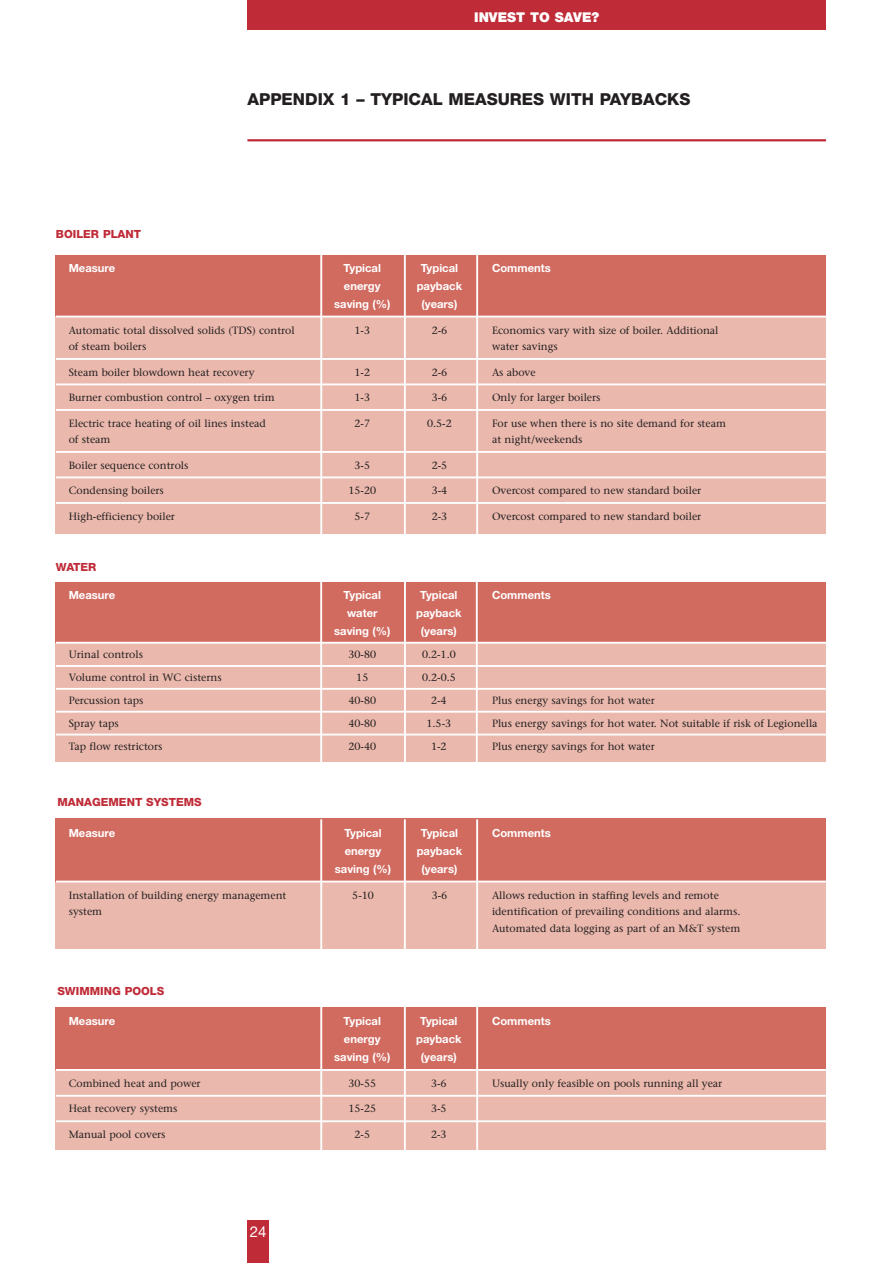
<style>
.page{position:relative;width:893px;height:1263px;background:#fff}
.page>*{position:absolute;margin:0;border:0;box-sizing:border-box;transform-origin:0 0}
.t1{font:800 16.5px "Helvetica Neue";color:#231f20}
.t2{font:15px "Helvetica Neue";color:#fff}
.t3{font:900 13.5px "Helvetica Neue";color:#fff}
.t4{font:700 11.25px "Helvetica Neue";color:#fff}
.t5{font:800 11.25px "Helvetica Neue";color:#bf2b37}
.t6{font:10.5px/16.5px "Stone Serif";color:#231f20}
</style>
<div class="page">
<div style="left:247px;top:1220px;width:22px;height:43px;background:#bf2b37"></div>
<div style="left:247px;top:0;width:579px;height:30px;background:#bf2b37"></div>
<hr style="left:247px;top:139px;width:579px;height:2px;background:#bf2b37">
<div style="left:56px;top:255px;width:770px;height:67px;background:#d16b60"></div>
<div style="left:56px;top:317px;width:770px;height:217px;background:#eab8ac"></div>
<hr style="left:320px;top:255px;width:2px;height:281px;background:#fff">
<hr style="left:404px;top:255px;width:2px;height:281px;background:#fff">
<hr style="left:476px;top:255px;width:2px;height:280px;background:#fff">
<div style="left:56px;top:818px;width:770px;height:68px;background:#d16b60"></div>
<div style="left:56px;top:882px;width:770px;height:67px;background:#eab8ac"></div>
<hr style="left:320px;top:819px;width:2px;height:131px;background:#fff">
<hr style="left:404px;top:819px;width:2px;height:131px;background:#fff">
<hr style="left:476px;top:819px;width:2px;height:131px;background:#fff">
<div style="left:56px;top:1007px;width:770px;height:69px;background:#d16b60"></div>
<div style="left:56px;top:1070px;width:770px;height:79px;background:#eab8ac"></div>
<hr style="left:320px;top:1006px;width:2px;height:144px;background:#fff">
<hr style="left:404px;top:1006px;width:2px;height:144px;background:#fff">
<hr style="left:476px;top:1006px;width:2px;height:144px;background:#fff">
<hr style="left:56px;top:316px;width:770px;height:2px;background:#fff">
<hr style="left:56px;top:358px;width:770px;height:2px;background:#fff">
<hr style="left:56px;top:383px;width:770px;height:2px;background:#fff">
<hr style="left:56px;top:409px;width:770px;height:2px;background:#fff">
<hr style="left:56px;top:451px;width:770px;height:2px;background:#fff">
<hr style="left:56px;top:476px;width:770px;height:2px;background:#fff">
<hr style="left:56px;top:502px;width:770px;height:2px;background:#fff">
<hr style="left:56px;top:881px;width:770px;height:2px;background:#fff">
<hr style="left:56px;top:1069px;width:770px;height:2px;background:#fff">
<hr style="left:56px;top:1095px;width:770px;height:2px;background:#fff">
<hr style="left:56px;top:1120px;width:770px;height:2px;background:#fff">
<div style="left:56px;top:627px;width:770px;height:135px;background:#eab8ac"></div>
<div style="left:56px;top:582px;width:770px;height:61px;background:#d16b60"></div>
<hr style="left:56px;top:642px;width:770px;height:2px;background:#fff">
<hr style="left:56px;top:665px;width:770px;height:2px;background:#fff">
<hr style="left:56px;top:688px;width:770px;height:2px;background:#fff">
<hr style="left:56px;top:711px;width:770px;height:2px;background:#fff">
<hr style="left:56px;top:734px;width:770px;height:2px;background:#fff">
<hr style="left:320px;top:582px;width:2px;height:181px;background:#fff">
<hr style="left:404px;top:582px;width:2px;height:182px;background:#fff">
<hr style="left:476px;top:582px;width:1px;height:181px;background:#fff">
<p class="t3" style="left:474px;top:12px;width:127px">INVEST TO SAVE?</p>
<p class="t5" style="left:56px;top:230px;width:87px">BOILER PLANT</p>
<h1 class="t1" style="left:247px;top:94px;width:444px">APPENDIX 1 – TYPICAL MEASURES WITH PAYBACKS</h1>
<p class="t4" style="left:69px;top:264px;width:48px">Measure</p>
<p class="t4" style="left:343px;top:264px;width:39px">Typical</p>
<p class="t4" style="left:421px;top:264px;width:39px">Typical</p>
<p class="t4" style="left:492px;top:264px;width:60px">Comments</p>
<p class="t4" style="left:344px;top:282px;width:38px">energy</p>
<p class="t4" style="left:416px;top:282px;width:47px">payback</p>
<p class="t4" style="left:334px;top:300px;width:58px">saving (%)</p>
<p class="t4" style="left:421px;top:300px;width:37px">(years)</p>
<p class="t6" style="left:69px;top:323px;width:227px">Automatic total dissolved solids (TDS) control</p>
<p class="t6" style="left:354px;top:323px;width:17px">1-3</p>
<p class="t6" style="left:431px;top:323px;width:17px">2-6</p>
<p class="t6" style="left:492px;top:323px;width:228px">Economics vary with size of boiler. Additional</p>
<p class="t6" style="left:69px;top:339px;width:79px">of steam boilers</p>
<p class="t6" style="left:492px;top:339px;width:67px">water savings</p>
<p class="t6" style="left:69px;top:365px;width:187px">Steam boiler blowdown heat recovery</p>
<p class="t6" style="left:354px;top:365px;width:17px">1-2</p>
<p class="t6" style="left:431px;top:365px;width:17px">2-6</p>
<p class="t6" style="left:492px;top:365px;width:45px">As above</p>
<p class="t6" style="left:69px;top:390px;width:207px">Burner combustion control – oxygen trim</p>
<p class="t6" style="left:354px;top:390px;width:17px">1-3</p>
<p class="t6" style="left:431px;top:390px;width:17px">3-6</p>
<p class="t6" style="left:492px;top:390px;width:110px">Only for larger boilers</p>
<p class="t6" style="left:69px;top:416px;width:199px">Electric trace heating of oil lines instead</p>
<p class="t6" style="left:354px;top:416px;width:17px">2-7</p>
<p class="t6" style="left:427px;top:416px;width:26px">0.5-2</p>
<p class="t6" style="left:492px;top:416px;width:235px">For use when there is no site demand for steam</p>
<p class="t6" style="left:69px;top:432px;width:43px">of steam</p>
<p class="t6" style="left:492px;top:432px;width:92px">at night/weekends</p>
<p class="t6" style="left:69px;top:458px;width:121px">Boiler sequence controls</p>
<p class="t6" style="left:354px;top:458px;width:17px">3-5</p>
<p class="t6" style="left:431px;top:458px;width:17px">2-5</p>
<p class="t6" style="left:69px;top:483px;width:97px">Condensing boilers</p>
<p class="t6" style="left:348px;top:483px;width:29px">15-20</p>
<p class="t6" style="left:431px;top:483px;width:17px">3-4</p>
<p class="t6" style="left:492px;top:483px;width:211px">Overcost compared to new standard boiler</p>
<p class="t6" style="left:69px;top:509px;width:108px">High-efficiency boiler</p>
<p class="t6" style="left:354px;top:509px;width:17px">5-7</p>
<p class="t6" style="left:431px;top:509px;width:17px">2-3</p>
<p class="t6" style="left:492px;top:509px;width:211px">Overcost compared to new standard boiler</p>
<p class="t5" style="left:56px;top:563px;width:42px">WATER</p>
<p class="t4" style="left:69px;top:591px;width:48px">Measure</p>
<p class="t4" style="left:343px;top:591px;width:39px">Typical</p>
<p class="t4" style="left:420px;top:591px;width:39px">Typical</p>
<p class="t4" style="left:492px;top:591px;width:60px">Comments</p>
<p class="t4" style="left:347px;top:609px;width:32px">water</p>
<p class="t4" style="left:416px;top:609px;width:47px">payback</p>
<p class="t4" style="left:334px;top:627px;width:58px">saving (%)</p>
<p class="t4" style="left:421px;top:627px;width:37px">(years)</p>
<p class="t6" style="left:69px;top:647px;width:76px">Urinal controls</p>
<p class="t6" style="left:348px;top:647px;width:29px">30-80</p>
<p class="t6" style="left:422px;top:647px;width:35px">0.2-1.0</p>
<p class="t6" style="left:69px;top:670px;width:154px">Volume control in WC cisterns</p>
<p class="t6" style="left:356px;top:670px;width:14px">15</p>
<p class="t6" style="left:422px;top:670px;width:35px">0.2-0.5</p>
<p class="t6" style="left:69px;top:693px;width:76px">Percussion taps</p>
<p class="t6" style="left:348px;top:693px;width:29px">40-80</p>
<p class="t6" style="left:431px;top:693px;width:17px">2-4</p>
<p class="t6" style="left:492px;top:693px;width:164px">Plus energy savings for hot water</p>
<p class="t6" style="left:69px;top:716px;width:52px">Spray taps</p>
<p class="t6" style="left:348px;top:716px;width:29px">40-80</p>
<p class="t6" style="left:426px;top:716px;width:26px">1.5-3</p>
<p class="t6" style="left:492px;top:716px;width:327px">Plus energy savings for hot water. Not suitable if risk of Legionella</p>
<p class="t6" style="left:69px;top:739px;width:95px">Tap flow restrictors</p>
<p class="t6" style="left:348px;top:739px;width:29px">20-40</p>
<p class="t6" style="left:431px;top:739px;width:17px">1-2</p>
<p class="t6" style="left:492px;top:739px;width:164px">Plus energy savings for hot water</p>
<p class="t5" style="left:57px;top:798px;width:146px">MANAGEMENT SYSTEMS</p>
<p class="t4" style="left:69px;top:829px;width:48px">Measure</p>
<p class="t4" style="left:344px;top:829px;width:39px">Typical</p>
<p class="t4" style="left:421px;top:829px;width:39px">Typical</p>
<p class="t4" style="left:492px;top:829px;width:60px">Comments</p>
<p class="t4" style="left:344px;top:847px;width:38px">energy</p>
<p class="t4" style="left:417px;top:847px;width:47px">payback</p>
<p class="t4" style="left:335px;top:865px;width:58px">saving (%)</p>
<p class="t4" style="left:421px;top:865px;width:37px">(years)</p>
<p class="t6" style="left:69px;top:888px;width:219px">Installation of building energy management</p>
<p class="t6" style="left:352px;top:888px;width:23px">5-10</p>
<p class="t6" style="left:432px;top:888px;width:17px">3-6</p>
<p class="t6" style="left:492px;top:888px;width:228px">Allows reduction in staffing levels and remote</p>
<p class="t6" style="left:69px;top:904px;width:35px">system</p>
<p class="t6" style="left:492px;top:904px;width:250px">identification of prevailing conditions and alarms.<br>Automated data logging as part of an M&amp;T system</p>
<p class="t5" style="left:57px;top:987px;width:108px">SWIMMING POOLS</p>
<p class="t4" style="left:69px;top:1017px;width:48px">Measure</p>
<p class="t4" style="left:343px;top:1017px;width:39px">Typical</p>
<p class="t4" style="left:420px;top:1017px;width:39px">Typical</p>
<p class="t4" style="left:492px;top:1017px;width:60px">Comments</p>
<p class="t4" style="left:344px;top:1035px;width:38px">energy</p>
<p class="t4" style="left:416px;top:1035px;width:47px">payback</p>
<p class="t4" style="left:334px;top:1053px;width:58px">saving (%)</p>
<p class="t4" style="left:421px;top:1053px;width:37px">(years)</p>
<p class="t6" style="left:69px;top:1076px;width:133px">Combined heat and power</p>
<p class="t6" style="left:348px;top:1076px;width:29px">30-55</p>
<p class="t6" style="left:431px;top:1076px;width:17px">3-6</p>
<p class="t6" style="left:492px;top:1076px;width:232px">Usually only feasible on pools running all year</p>
<p class="t6" style="left:69px;top:1102px;width:110px">Heat recovery systems</p>
<p class="t6" style="left:348px;top:1102px;width:29px">15-25</p>
<p class="t6" style="left:431px;top:1102px;width:17px">3-5</p>
<p class="t6" style="left:69px;top:1127px;width:98px">Manual pool covers</p>
<p class="t6" style="left:354px;top:1127px;width:17px">2-5</p>
<p class="t6" style="left:431px;top:1127px;width:17px">2-3</p>
<h2 class="t2" style="left:250px;top:1226px;width:18px">24</h2>
</div>
